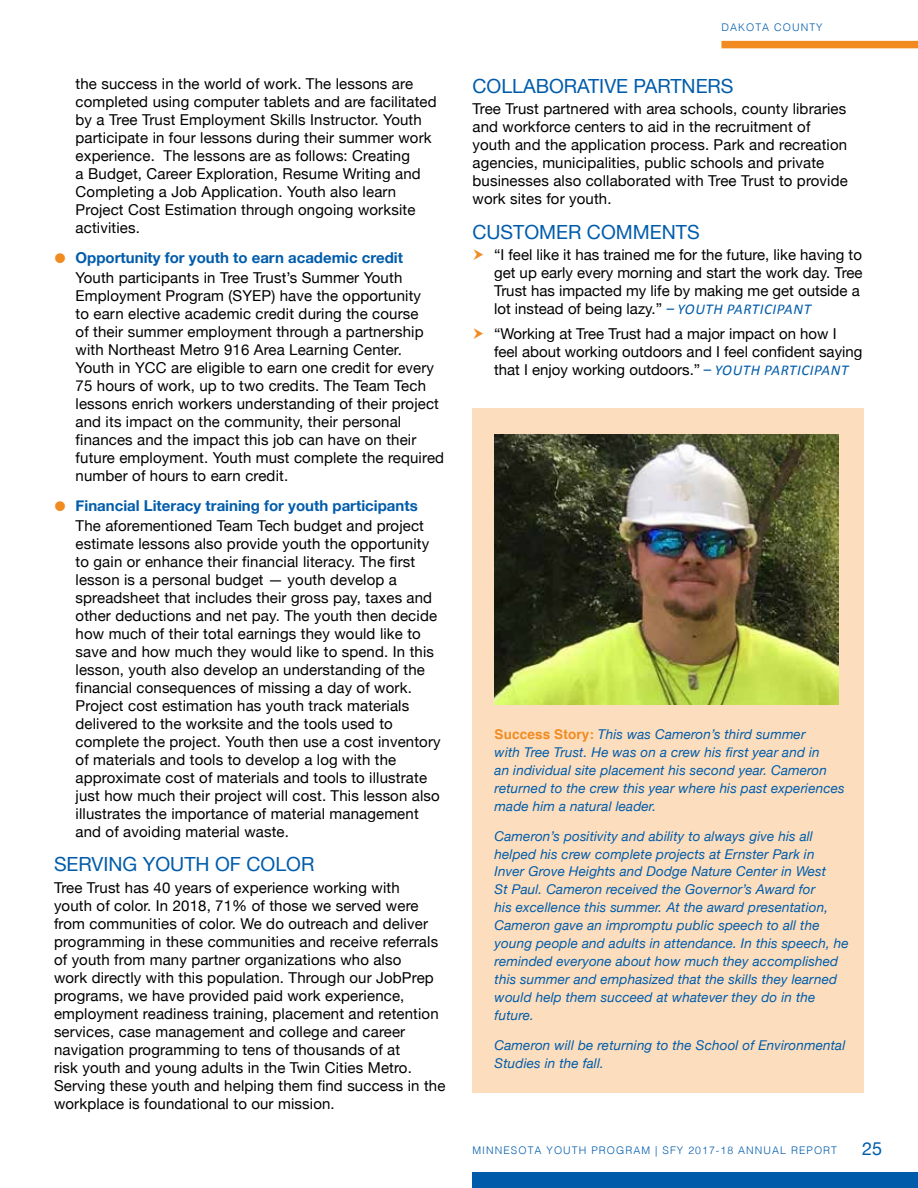
<style>
.page{position:relative;width:918px;height:1188px;background:#fff}
.page>*{position:absolute;margin:0;border:0;box-sizing:border-box;transform-origin:0 0}
.t1{font:19.5px "Helvetica Neue";color:#005cab}
.t2{font:18px "Helvetica Neue";color:#005cab}
.t3{font:15px/18px "Helvetica Neue";letter-spacing:.01em;color:#000}
.t4{font:700 15px "Helvetica Neue";color:#005cab}
.t5{font:italic 13.5px/18px "Helvetica Neue";letter-spacing:.01em;color:#005cab}
.t6{font:300 10.5px "Helvetica";letter-spacing:.1em;color:#005cab}
.s1{font-family:"Calibri";font-style:italic;color:#005cab}
.s2{font-family:"Helvetica";font-weight:700;font-style:normal;color:#f18b21}
</style>
<div class="page">
<div style="left:472px;top:1173px;width:446px;height:15px;background:#005cab"></div>
<div style="left:721px;top:41px;width:197px;height:7px;background:#f18b21"></div>
<div style="left:472px;top:408px;width:392px;height:685px;background:#fcdebe"></div>
<img style="left:495px;top:434px;width:343px;height:270px">
<p class="t3" style="left:76px;top:75px;width:363px">the success in the world of work. The lessons are completed using computer tablets and are facilitated by a Tree Trust Employment Skills Instructor. Youth participate in four lessons during their summer work experience. The lessons are as follows: Creating<br>a Budget, Career Exploration, Resume Writing and Completing a Job Application. Youth also learn Project Cost Estimation through ongoing worksite activities.</p>
<p class="t4" style="left:76px;top:245px;width:329px">Opportunity for youth to earn academic credit</p>
<p class="t3" style="left:76px;top:269px;width:370px">Youth participants in Tree Trust’s Summer Youth Employment Program (SYEP) have the opportunity<br>to earn elective academic credit during the course<br>of their summer employment through a partnership with Northeast Metro 916 Area Learning Center.<br>Youth in YCC are eligible to earn one credit for every 75 hours of work, up to two credits. The Team Tech lessons enrich workers understanding of their project and its impact on the community, their personal finances and the impact this job can have on their future employment. Youth must complete the required number of hours to earn credit.</p>
<p class="t4" style="left:76px;top:494px;width:344px">Financial Literacy training for youth participants</p>
<p class="t3" style="left:76px;top:517px;width:367px">The aforementioned Team Tech budget and project estimate lessons also provide youth the opportunity to gain or enhance their financial literacy. The first lesson is a personal budget — youth develop a spreadsheet that includes their gross pay, taxes and other deductions and net pay. The youth then decide how much of their total earnings they would like to save and how much they would like to spend. In this lesson, youth also develop an understanding of the financial consequences of missing a day of work.<br>Project cost estimation has youth track materials delivered to the worksite and the tools used to complete the project. Youth then use a cost inventory of materials and tools to develop a log with the approximate cost of materials and tools to illustrate just how much their project will cost. This lesson also illustrates the importance of material management and of avoiding material waste.</p>
<h1 class="t1" style="left:54px;top:850px;width:262px">SERVING YOUTH OF COLOR</h1>
<p class="t3" style="left:54px;top:879px;width:393px">Tree Trust has 40 years of experience working with<br>youth of color. In 2018, 71% of those we served were from communities of color. We do outreach and deliver programming in these communities and receive referrals of youth from many partner organizations who also<br>work directly with this population. Through our JobPrep programs, we have provided paid work experience, employment readiness training, placement and retention services, case management and college and career navigation programming to tens of thousands of at<br>risk youth and young adults in the Twin Cities Metro.<br>Serving these youth and helping them find success in the workplace is foundational to our mission.</p>
<p class="t6" style="left:721px;top:19px;width:103px">DAKOTA COUNTY</p>
<h1 class="t1" style="left:472px;top:72px;width:263px">COLLABORATIVE PARTNERS</h1>
<p class="t3" style="left:472px;top:101px;width:377px">Tree Trust partnered with area schools, county libraries and workforce centers to aid in the recruitment of youth and the application process. Park and recreation agencies, municipalities, public schools and private businesses also collaborated with Tree Trust to provide work sites for youth.</p>
<h1 class="t1" style="left:472px;top:218px;width:229px">CUSTOMER COMMENTS</h1>
<p class="t3" style="left:494px;top:246px;width:370px">“I feel like it has trained me for the future, like having to get up early every morning and start the work day. Tree Trust has impacted my life by making me get outside a lot instead of being lazy.” <span class="s1">– YOUTH PARTICIPANT</span></p>
<p class="t3" style="left:494px;top:325px;width:370px">“Working at Tree Trust had a major impact on how I feel about working outdoors and I feel confident saying that I enjoy working outdoors.” <span class="s1">– YOUTH PARTICIPANT</span></p>
<p class="t5" style="left:495px;top:726px;width:352px"><span class="s2">Success Story:</span> This was Cameron’s third summer<br>with Tree Trust. He was on a crew his first year and in<br>an individual site placement his second year. Cameron returned to the crew this year where his past experiences made him a natural leader.</p>
<p class="t5" style="left:495px;top:827px;width:356px">Cameron’s positivity and ability to always give his all helped his crew complete projects at Ernster Park in<br>Inver Grove Heights and Dodge Nature Center in West<br>St Paul. Cameron received the Governor’s Award for<br>his excellence this summer. At the award presentation, Cameron gave an impromptu public speech to all the young people and adults in attendance. In this speech, he reminded everyone about how much they accomplished this summer and emphasized that the skills they learned would help them succeed at whatever they do in the future.</p>
<p class="t5" style="left:495px;top:1037px;width:352px">Cameron will be returning to the School of Environmental<br>Studies in the fall.</p>
<p class="t6" style="left:472px;top:1142px;width:366px">MINNESOTA YOUTH PROGRAM | SFY 2017-18 ANNUAL REPORT</p>
<p class="t2" style="left:862px;top:1136px;width:22px">25</p>
</div>
